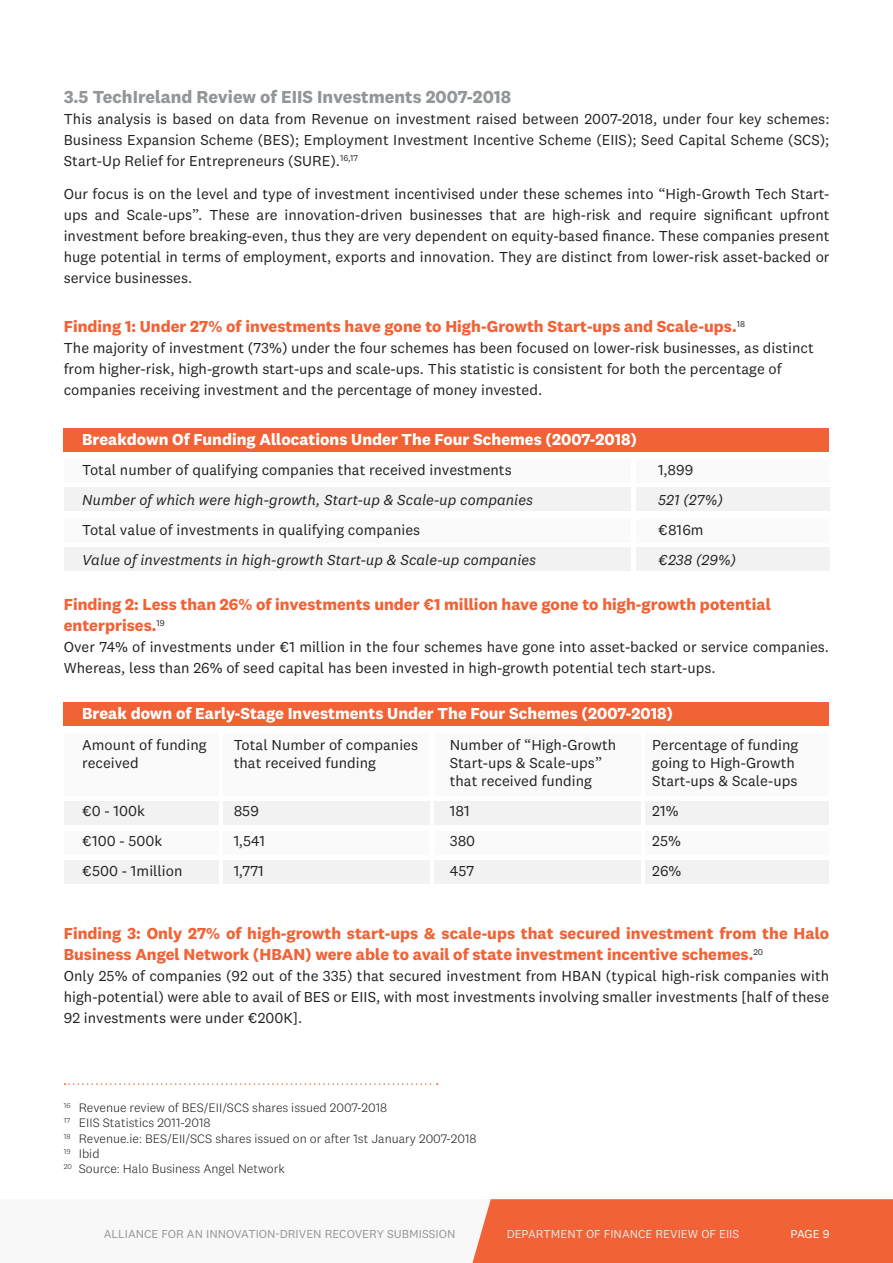
<style>
.page{position:relative;width:893px;height:1263px;background:#fff}
.page>*{position:absolute;margin:0;border:0;box-sizing:border-box;transform-origin:0 0}
.Heading_2{font:700 18px "National 2";color:#939698}
.Heading_4{font:700 16.5px/21px "National 2";color:#f16236}
.t1{font:700 16.5px "National 2";color:#fff}
.Heading_4-2{font:15px/21px "National 2";color:#231f20;text-align:justify}
.t2{font:italic 15px "National 2";color:#231f20}
.t3{font:300 12.75px "National 2";color:#231f20}
.t4{font:12px "National 2";color:#939698}
.t5{font:12px "National 2";color:#e9e9e9}
.t6{font:12px "National 2";color:#fff}
</style>
<div class="page">
<div style="left:0;top:1199px;width:893px;height:64px;background:#f7f8f7"></div>
<div style="left:472px;top:1199px;width:421px;height:64px;background:#f16236"></div>
<svg style="left:65px;top:1083px;width:373px;height:2px"></svg>
<div style="left:64px;top:428px;width:765px;height:24px;background:#f16236"></div>
<div style="left:64px;top:702px;width:765px;height:24px;background:#f16236"></div>
<div style="left:64px;top:459px;width:567px;height:23px;background:#fafafa"></div>
<div style="left:64px;top:519px;width:567px;height:23px;background:#fafafa"></div>
<div style="left:64px;top:488px;width:567px;height:23px;background:#f2f2f2"></div>
<div style="left:64px;top:548px;width:567px;height:23px;background:#f2f2f2"></div>
<div style="left:64px;top:733px;width:154px;height:62px;background:#fafafa"></div>
<div style="left:64px;top:831px;width:154px;height:23px;background:#fafafa"></div>
<div style="left:64px;top:801px;width:154px;height:24px;background:#f2f2f2"></div>
<div style="left:64px;top:861px;width:154px;height:23px;background:#f2f2f2"></div>
<div style="left:223px;top:733px;width:206px;height:62px;background:#fafafa"></div>
<div style="left:223px;top:831px;width:206px;height:23px;background:#fafafa"></div>
<div style="left:223px;top:801px;width:206px;height:24px;background:#f2f2f2"></div>
<div style="left:223px;top:861px;width:206px;height:23px;background:#f2f2f2"></div>
<div style="left:434px;top:733px;width:207px;height:62px;background:#fafafa"></div>
<div style="left:434px;top:831px;width:206px;height:23px;background:#fafafa"></div>
<div style="left:434px;top:801px;width:206px;height:24px;background:#f2f2f2"></div>
<div style="left:434px;top:861px;width:206px;height:23px;background:#f2f2f2"></div>
<div style="left:646px;top:733px;width:183px;height:62px;background:#fafafa"></div>
<div style="left:646px;top:831px;width:183px;height:23px;background:#fafafa"></div>
<div style="left:646px;top:801px;width:183px;height:24px;background:#f2f2f2"></div>
<div style="left:646px;top:861px;width:183px;height:23px;background:#f2f2f2"></div>
<div style="left:636px;top:459px;width:194px;height:23px;background:#fafafa"></div>
<div style="left:636px;top:519px;width:194px;height:23px;background:#fafafa"></div>
<div style="left:636px;top:488px;width:194px;height:23px;background:#f2f2f2"></div>
<div style="left:636px;top:548px;width:194px;height:23px;background:#f2f2f2"></div>
<p class="Heading_2" style="left:64px;top:85px;width:449px">3.5 TechIreland Review of EIIS Investments 2007-2018</p>
<p class="Heading_4-2" style="left:64px;top:108px;width:767px">This analysis is based on data from Revenue on investment raised between 2007-2018, under four key schemes:<br>Business Expansion Scheme (BES); Employment Investment Incentive Scheme (EIIS); Seed Capital Scheme (SCS); Start-Up Relief for Entrepreneurs (SURE).<sup>16,17</sup></p>
<p class="Heading_4-2" style="left:64px;top:183px;width:767px">Our focus is on the level and type of investment incentivised under these schemes into “High-Growth Tech Start&shy;ups and Scale-ups”. These are innovation-driven businesses that are high-risk and require significant upfront investment before breaking-even, thus they are very dependent on equity-based finance. These companies present huge potential in terms of employment, exports and innovation. They are distinct from lower-risk asset-backed or service businesses.</p>
<p class="Heading_4" style="left:64px;top:315px;width:683px">Finding 1: Under 27% of investments have gone to High-Growth Start-ups and Scale-ups.<sup>18</sup></p>
<p class="Heading_4-2" style="left:64px;top:337px;width:751px;text-align:left">The majority of investment (73%) under the four schemes has been focused on lower-risk businesses, as distinct from higher-risk, high-growth start-ups and scale-ups. This statistic is consistent for both the percentage of companies receiving investment and the percentage of money invested.</p>
<p class="t1" style="left:82px;top:429px;width:556px">Breakdown Of Funding Allocations Under The Four Schemes (2007-2018)</p>
<p class="Heading_4-2" style="left:82px;top:459px;width:431px">Total number of qualifying companies that received investments</p>
<p class="Heading_4-2" style="left:658px;top:459px;width:37px">1,899</p>
<p class="t2" style="left:82px;top:491px;width:452px">Number of which were high-growth, Start-up &amp; Scale-up companies</p>
<p class="t2" style="left:658px;top:491px;width:66px">521 (27%)</p>
<p class="Heading_4-2" style="left:82px;top:519px;width:339px">Total value of investments in qualifying companies</p>
<p class="Heading_4-2" style="left:658px;top:519px;width:47px">€816m</p>
<p class="t2" style="left:82px;top:551px;width:455px">Value of investments in high-growth Start-up &amp; Scale-up companies</p>
<p class="t2" style="left:658px;top:551px;width:79px">€238 (29%)</p>
<p class="Heading_4" style="left:64px;top:594px;width:709px">Finding 2: Less than 26% of investments under €1 million have gone to high-growth potential enterprises.<sup>19</sup></p>
<p class="Heading_4-2" style="left:64px;top:636px;width:767px">Over 74% of investments under €1 million in the four schemes have gone into asset-backed or service companies.<br>Whereas, less than 26% of seed capital has been invested in high-growth potential tech start-ups.</p>
<p class="t1" style="left:82px;top:703px;width:592px">Break down of Early-Stage Investments Under The Four Schemes (2007-2018)</p>
<p class="Heading_4-2" style="left:82px;top:734px;width:126px">Amount of funding</p>
<p class="Heading_4-2" style="left:234px;top:734px;width:186px">Total Number of companies</p>
<p class="Heading_4-2" style="left:450px;top:734px;width:168px">Number of “High-Growth</p>
<p class="Heading_4-2" style="left:652px;top:734px;width:148px">Percentage of funding</p>
<p class="Heading_4-2" style="left:82px;top:752px;width:58px">received</p>
<p class="Heading_4-2" style="left:234px;top:752px;width:144px">that received funding</p>
<p class="Heading_4-2" style="left:450px;top:752px;width:154px">Start-ups &amp; Scale-ups”</p>
<p class="Heading_4-2" style="left:652px;top:752px;width:144px">going to High-Growth</p>
<p class="Heading_4-2" style="left:450px;top:770px;width:144px">that received funding</p>
<p class="Heading_4-2" style="left:652px;top:770px;width:147px">Start-ups &amp; Scale-ups</p>
<p class="Heading_4-2" style="left:82px;top:800px;width:64px">€0 - 100k</p>
<p class="Heading_4-2" style="left:234px;top:800px;width:27px">859</p>
<p class="Heading_4-2" style="left:450px;top:800px;width:21px">181</p>
<p class="Heading_4-2" style="left:652px;top:800px;width:28px">21%</p>
<p class="Heading_4-2" style="left:82px;top:830px;width:82px">€100 - 500k</p>
<p class="Heading_4-2" style="left:234px;top:830px;width:33px">1,541</p>
<p class="Heading_4-2" style="left:450px;top:830px;width:27px">380</p>
<p class="Heading_4-2" style="left:652px;top:830px;width:30px">25%</p>
<p class="Heading_4-2" style="left:82px;top:860px;width:102px">€500 - 1million</p>
<p class="Heading_4-2" style="left:234px;top:860px;width:32px">1,771</p>
<p class="Heading_4-2" style="left:450px;top:860px;width:26px">457</p>
<p class="Heading_4-2" style="left:652px;top:860px;width:31px">26%</p>
<p class="Heading_4" style="left:64px;top:923px;width:767px">Finding 3: Only 27% of high-growth start-ups &amp; scale-ups that secured investment from the Halo<br>Business Angel Network (HBAN) were able to avail of state investment incentive schemes.<sup>20</sup></p>
<p class="Heading_4-2" style="left:64px;top:965px;width:767px">Only 25% of companies (92 out of the 335) that secured investment from HBAN (typical high-risk companies with high-potential) were able to avail of BES or EIIS, with most investments involving smaller investments [half of these 92 investments were under €200K].</p>
<p class="t3" style="left:64px;top:1100px;width:325px"><sup>16</sup> Revenue review of BES/EII/SCS shares issued 2007-2018</p>
<p class="t3" style="left:64px;top:1116px;width:148px"><sup>17</sup> EIIS Statistics 2011-2018</p>
<p class="t3" style="left:64px;top:1131px;width:414px"><sup>18</sup> Revenue.ie: BES/EII/SCS shares issued on or after 1st January 2007-2018</p>
<p class="t3" style="left:64px;top:1146px;width:37px"><sup>19</sup> Ibid</p>
<p class="t3" style="left:64px;top:1162px;width:222px"><sup>20</sup> Source: Halo Business Angel Network</p>
<p class="t4" style="left:104px;top:1226px;width:353px">ALLIANCE FOR AN INNOVATION-DRIVEN RECOVERY SUBMISSION</p>
<p class="t5" style="left:507px;top:1226px;width:234px">DEPARTMENT OF FINANCE REVIEW OF EIIS</p>
<p class="t6" style="left:790px;top:1226px;width:41px">PAGE 9</p>
</div>
